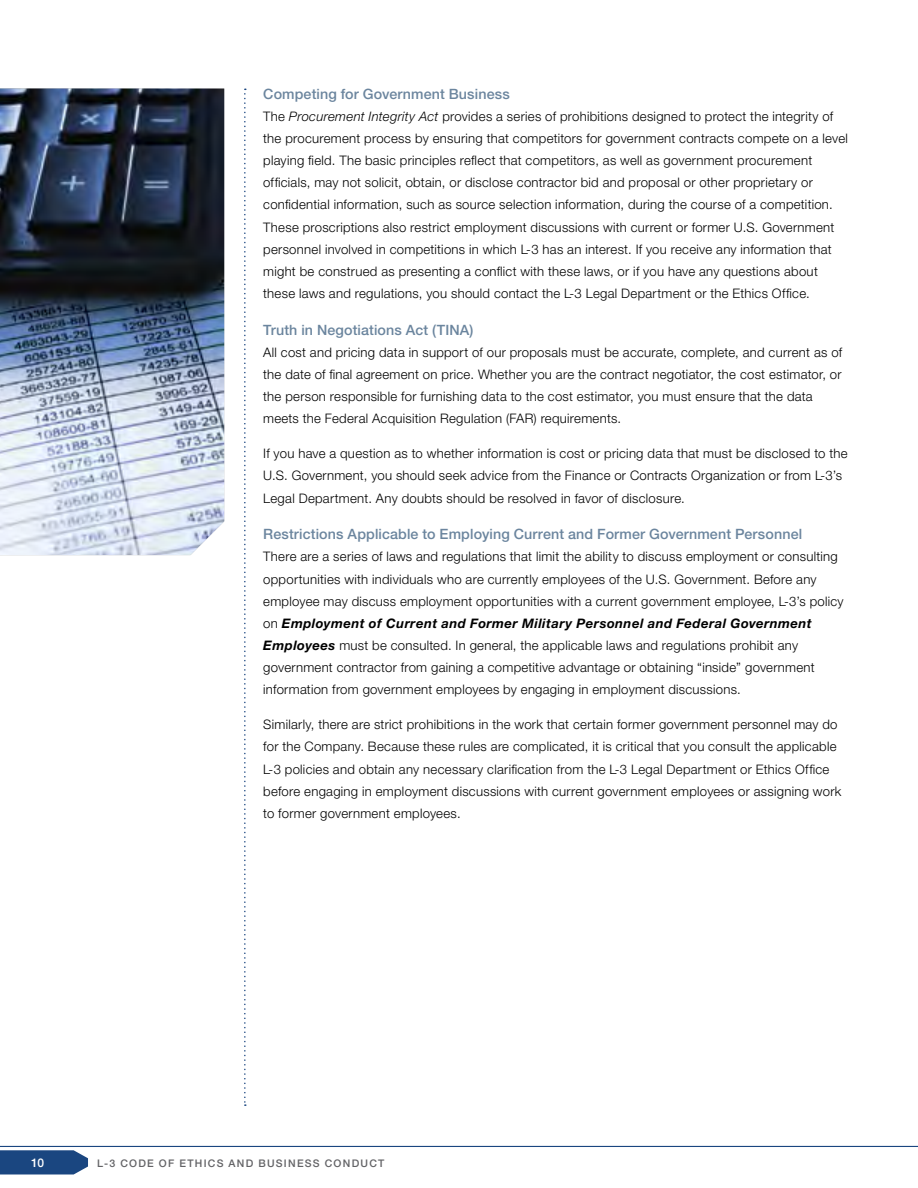
<style>
.page{position:relative;width:918px;height:1188px;background:#fff}
.page>*{position:absolute;margin:0;border:0;box-sizing:border-box;transform-origin:0 0}
.t1{font:500 14.25px "Helvetica Neue LT Std";letter-spacing:.01em;color:#6b859e}
.t2{font:300 13.2px/22.2px "Helvetica Neue LT Std";letter-spacing:.02em;color:#000}
.t3{font:500 12px "Helvetica Neue LT Std";color:#fff}
.t4{font:500 10.5px "Helvetica Neue LT Std";letter-spacing:.12em;color:#636366}
.s1{font-style:italic}
.s2{font-weight:700;font-style:italic}
</style>
<div class="page">
<svg style="left:244px;top:89px;width:2px;height:1017px"></svg>
<img style="left:0;top:89px;width:224px;height:466px">
<hr style="left:0;top:1146px;width:918px;height:1px;background:#1a4680">
<svg style="left:0;top:1150px;width:88px;height:24px;background:#285188"></svg>
<p class="t1" style="left:263px;top:85px;width:248px">Competing for Government Business</p>
<p class="t2" style="left:263px;top:105px;width:586px">The <span class="s1">Procurement Integrity Act</span> provides a series of prohibitions designed to protect the integrity of the procurement process by ensuring that competitors for government contracts compete on a level playing field. The basic principles reflect that competitors, as well as government procurement officials, may not solicit, obtain, or disclose contractor bid and proposal or other proprietary or confidential information, such as source selection information, during the course of a competition.<br>These proscriptions also restrict employment discussions with current or former U.S. Government personnel involved in competitions in which L-3 has an interest. If you receive any information that might be construed as presenting a conflict with these laws, or if you have any questions about these laws and regulations, you should contact the L-3 Legal Department or the Ethics Office.</p>
<p class="t1" style="left:263px;top:321px;width:183px">Truth in Negotiations Act (TINA</p>
<p class="t1" style="left:470px;top:321px;width:5px">)</p>
<p class="t2" style="left:263px;top:341px;width:580px">All cost and pricing data in support of our proposals must be accurate, complete, and current as of the date of final agreement on price. Whether you are the contract negotiator, the cost estimator, or the person responsible for furnishing data to the cost estimator, you must ensure that the data meets the Federal Acquisition Regulation (FAR) requirements.</p>
<p class="t2" style="left:263px;top:442px;width:586px">If you have a question as to whether information is cost or pricing data that must be disclosed to the<br>U.S. Government, you should seek advice from the Finance or Contracts Organization or from L-3’s<br>Legal Department. Any doubts should be resolved in favor of disclosure.</p>
<p class="t1" style="left:263px;top:526px;width:540px">Restrictions Applicable to Employing Current and Former Government Personnel</p>
<p class="t2" style="left:263px;top:545px;width:582px">There are a series of laws and regulations that limit the ability to discuss employment or consulting opportunities with individuals who are currently employees of the U.S. Government. Before any employee may discuss employment opportunities with a current government employee, L-3’s policy on <span class="s2">Employment of Current and Former Military Personnel and Federal Government Employees</span> must be consulted. In general, the applicable laws and regulations prohibit any government contractor from gaining a competitive advantage or obtaining “inside” government information from government employees by engaging in employment discussions.</p>
<p class="t2" style="left:263px;top:713px;width:580px">Similarly, there are strict prohibitions in the work that certain former government personnel may do for the Company. Because these rules are complicated, it is critical that you consult the applicable L-3 policies and obtain any necessary clarification from the L-3 Legal Department or Ethics Office before engaging in employment discussions with current government employees or assigning work to former government employees.</p>
<p class="t3" style="left:31px;top:1155px;width:15px">10</p>
<p class="t4" style="left:97px;top:1157px;width:289px">L-3 Code of Ethics and Business Conduct</p>
</div>
